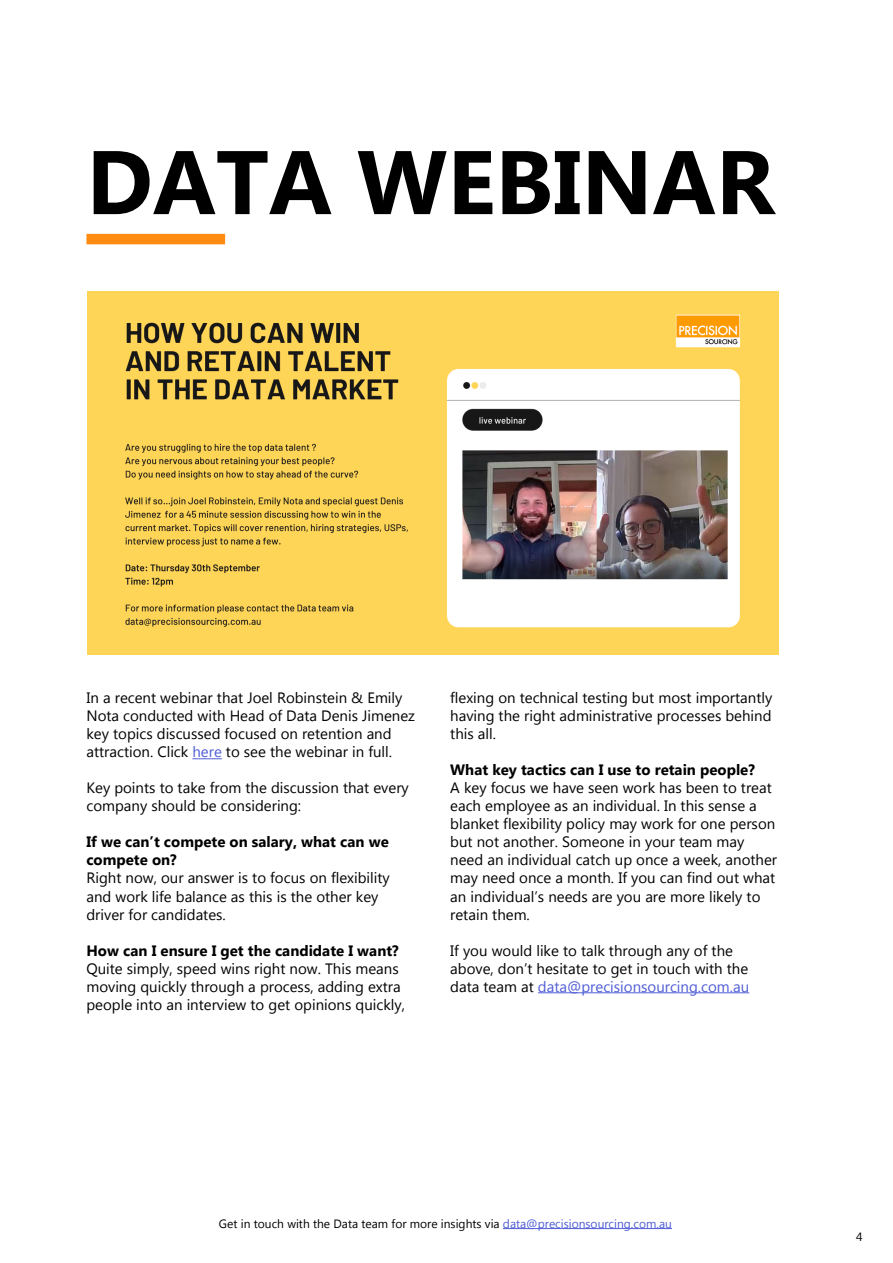
<style>
.page{position:relative;width:893px;height:1263px;background:#fff}
.page>*{position:absolute;margin:0;border:0;box-sizing:border-box;transform-origin:0 0}
.t1{font:700 90px "Myanmar Text";color:#000}
.t2{font:15px/18px "Myanmar Text";color:#000}
.t3{font:12px "Myanmar Text";color:#000}
.s1{color:#4f5cd6}
.s2{font-weight:700}
</style>
<div class="page">
<div style="left:86px;top:234px;width:139px;height:10px;background:#ff8c12"></div>
<hr style="left:192px;top:758px;width:30px;height:1px;background:#4f5cd6">
<hr style="left:538px;top:992px;width:211px;height:1px;background:#4f5cd6">
<hr style="left:503px;top:1228px;width:169px;height:1px;background:#4f5cd6">
<img style="left:88px;top:292px;width:690px;height:363px">
<p class="t1" style="left:86px;top:130px;width:690px">DATA WEBINAR</p>
<p class="t2" style="left:86px;top:689px;width:330px">In a recent webinar that Joel Robinstein &amp; Emily Nota conducted with Head of Data Denis Jimenez key topics discussed focused on retention and attraction. Click <span class="s1">here</span> to see the webinar in full.</p>
<p class="t2" style="left:86px;top:779px;width:324px">Key points to take from the discussion that every company should be considering:</p>
<p class="t2" style="left:86px;top:833px;width:305px"><span class="s2">If we can’t compete on salary, what can we compete on?<br></span>Right now, our answer is to focus on flexibility and work life balance as this is the other key driver for candidates.</p>
<p class="t2" style="left:86px;top:941px;width:320px"><span class="s2">How can I ensure I get the candidate I want?<br></span>Quite simply, speed wins right now. This means moving quickly through a process, adding extra people into an interview to get opinions quickly,</p>
<p class="t2" style="left:450px;top:689px;width:324px;text-align:justify">flexing on technical testing but most importantly having the right administrative processes behind this all.</p>
<p class="t2" style="left:450px;top:761px;width:328px"><span class="s2">What key tactics can I use to retain people?<br></span>A key focus we have seen work has been to treat each employee as an individual. In this sense a blanket flexibility policy may work for one person but not another. Someone in your team may need an individual catch up once a week, another may need once a month. If you can find out what an individual’s needs are you are more likely to retain them.</p>
<p class="t2" style="left:450px;top:941px;width:300px">If you would like to talk through any of the above, don’t hesitate to get in touch with the data team at <span class="s1">data@precisionsourcing.com.au</span></p>
<p class="t3" style="left:219px;top:1216px;width:454px">Get in touch with the Data team for more insights via <span class="s1">data@precisionsourcing.com.au</span></p>
<p class="t3" style="left:856px;top:1230px;width:8px">4</p>
</div>
